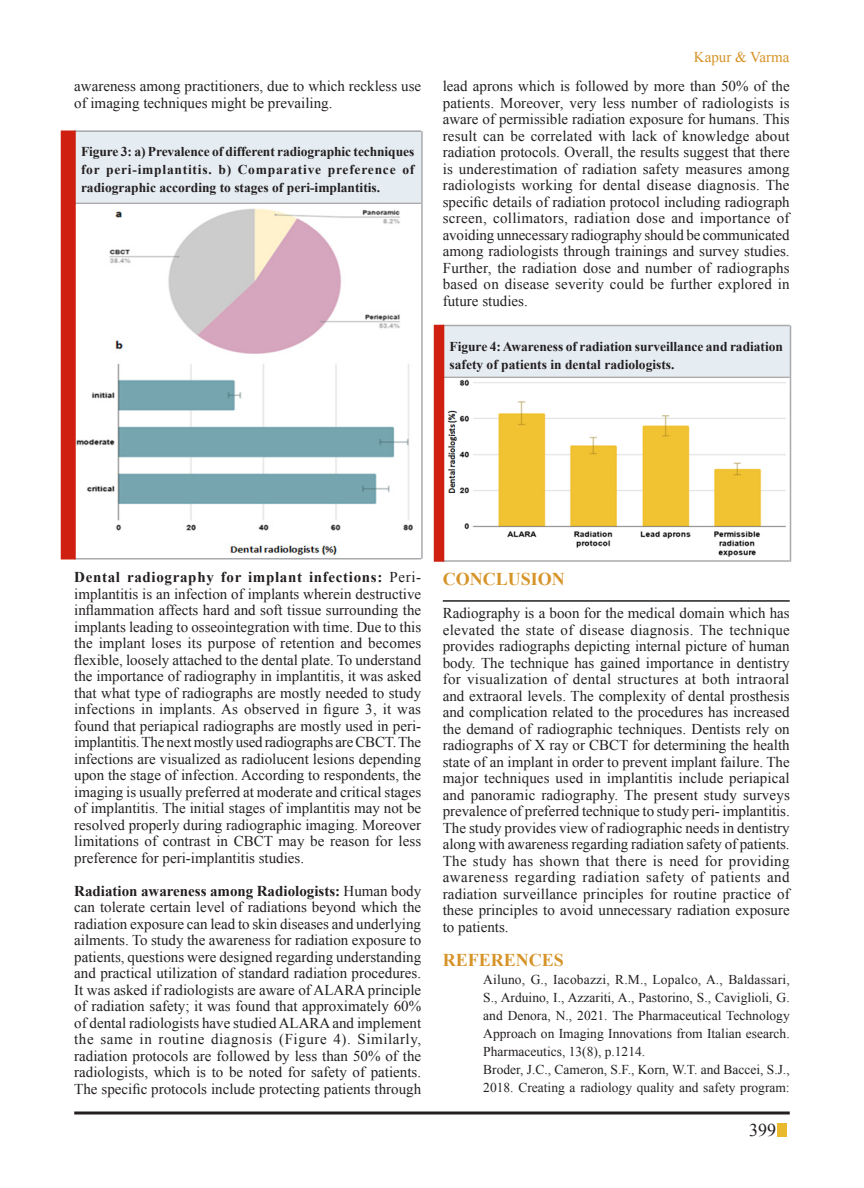
<style>
.page{position:relative;width:864px;height:1188px;background:#fff}
.page>*{position:absolute;margin:0;border:0;box-sizing:border-box;transform-origin:0 0}
.Body_text{font:700 18px "Times New Roman";color:#d69429}
.References{font:700 18px "Times New Roman";color:#d69429}
.t1{font:18px "Times New Roman";color:#231f20}
.Body_text-2{font:15px/16.5px "Times New Roman";color:#231f20;text-align:justify}
.Body_text-3{font:15px "Times New Roman";color:#d69429}
.References-2{font:13.5px/18px "Times New Roman";color:#231f20;text-align:justify}
.Body_text-4{font:700 13.5px/18px "Times New Roman";color:#231f20;text-align:justify}
.s1{font-weight:700}
</style>
<div class="page">
<div style="left:777px;top:1124px;width:10px;height:13px;background:#eaba2e"></div>
<hr style="left:74px;top:1112px;width:716px;height:2px;background:#231f20">
<img style="left:76px;top:208px;width:337px;height:348px">
<div style="left:74px;top:130px;width:347px;height:72px;background:#e5ecf2"></div>
<hr style="left:74px;top:130px;width:347px;height:2px;background:#a8aaad">
<hr style="left:74px;top:202px;width:347px;height:2px;background:#a8aaad">
<hr style="left:74px;top:558px;width:347px;height:2px;background:#a8aaad">
<hr style="left:421px;top:131px;width:2px;height:428px;background:#a8aaad">
<div style="left:61px;top:130px;width:15px;height:429px;background:#ce1f10"></div>
<img style="left:444px;top:378px;width:346px;height:182px">
<div style="left:443px;top:326px;width:347px;height:50px;background:#e5ecf2"></div>
<hr style="left:443px;top:325px;width:347px;height:1px;background:#a8aaad">
<hr style="left:443px;top:376px;width:347px;height:2px;background:#a8aaad">
<hr style="left:443px;top:560px;width:347px;height:2px;background:#a8aaad">
<hr style="left:790px;top:326px;width:1px;height:236px;background:#a8aaad">
<div style="left:434px;top:325px;width:10px;height:237px;background:#ce1f10"></div>
<hr style="left:443px;top:600px;width:347px;height:2px;background:#231f20">
<p class="Body_text-2" style="left:74px;top:78px;width:348px">awareness among practitioners, due to which reckless use of imaging techniques might be prevailing.</p>
<p class="Body_text-4" style="left:81px;top:142px;width:335px">Figure 3: a) Prevalence of different radiographic techniques for peri-implantitis. b) Comparative preference of radiographic according to stages of peri-implantitis.</p>
<p class="Body_text-3" style="left:694px;top:47px;width:97px">Kapur &amp; Varma</p>
<p class="Body_text-2" style="left:443px;top:78px;width:350px">lead aprons which is followed by more than 50% of the patients. Moreover, very less number of radiologists is aware of permissible radiation exposure for humans. This result can be correlated with lack of knowledge about radiation protocols. Overall, the results suggest that there is underestimation of radiation safety measures among radiologists working for dental disease diagnosis. The specific details of radiation protocol including radiograph screen, collimators, radiation dose and importance of avoiding unnecessary radiography should be communicated among radiologists through trainings and survey studies.<br>Further, the radiation dose and number of radiographs based on disease severity could be further explored in future studies.</p>
<p class="Body_text-4" style="left:450px;top:337px;width:335px">Figure 4: Awareness of radiation surveillance and radiation safety of patients in dental radiologists.</p>
<p class="Body_text-2" style="left:74px;top:569px;width:349px"><span class="s1">Dental radiography for implant infections:</span> Peri&shy;implantitis is an infection of implants wherein destructive inflammation affects hard and soft tissue surrounding the implants leading to osseointegration with time. Due to this the implant loses its purpose of retention and becomes flexible, loosely attached to the dental plate. To understand the importance of radiography in implantitis, it was asked that what type of radiographs are mostly needed to study infections in implants. As observed in figure 3, it was found that periapical radiographs are mostly used in peri&shy;implantitis. The next mostly used radiographs are CBCT. The infections are visualized as radiolucent lesions depending upon the stage of infection. According to respondents, the imaging is usually preferred at moderate and critical stages of implantitis. The initial stages of implantitis may not be resolved properly during radiographic imaging. Moreover limitations of contrast in CBCT may be reason for less preference for peri-implantitis studies.</p>
<p class="Body_text-2" style="left:74px;top:882px;width:348px"><span class="s1">Radiation awareness among Radiologists:</span> Human body can tolerate certain level of radiations beyond which the radiation exposure can lead to skin diseases and underlying ailments. To study the awareness for radiation exposure to patients, questions were designed regarding understanding and practical utilization of standard radiation procedures.<br>It was asked if radiologists are aware of ALA</p>
<p class="Body_text-2" style="left:74px;top:981px;width:348px;text-indent:270px">RA principle of radiation safety; it was found that approximately 60% of dental radiologists have studied ALA</p>
<p class="Body_text-2" style="left:74px;top:1014px;width:348px;text-indent:235px">RA and implement the same in routine diagnosis (Figure 4). Similarly, radiation protocols are followed by less than 50% of the radiologists, which is to be noted for safety of patients.<br>The specific protocols include protecting patients through</p>
<p class="Body_text" style="left:443px;top:567px;width:124px">CONCLUSION</p>
<p class="Body_text-2" style="left:443px;top:605px;width:350px;text-align:left">Radiography is a boon for the medical domain which has elevated the state of disease diagnosis. The technique provides radiographs depicting internal picture of human body. The technique has gained importance in dentistry for visualization of dental structures at both intraoral and extraoral levels. The complexity of dental prosthesis and complication related to the procedures has increased the demand of radiographic techniques. Dentists rely on radiographs of X ray or CBCT for determining the health state of an implant in order to prevent implant failure. The major techniques used in implantitis include periapical and panoramic radiography. The present study surveys prevalence of preferred technique to study peri- implantitis.<br>The study provides view of radiographic needs in dentistry along with awareness regarding radiation safety of patients.<br>The study has shown that there is need for providing awareness regarding radiation safety of patients and radiation surveillance principles for routine practice of these principles to avoid unnecessary radiation exposure to patients.</p>
<p class="References" style="left:443px;top:948px;width:123px">REFERENCES</p>
<p class="References-2" style="left:443px;top:970px;width:27px">A</p>
<p class="References-2" style="left:483px;top:970px;width:308px;text-indent:10px">iluno, G., Iacobazzi, R.M., Lopalco, A., Baldassari, S., Arduino, I., Azzariti, A., Pastorino, S., Caviglioli, G. and Denora, N., 2021. The Pharmaceutical Technology Approach on Imaging Innovations from Italian esearch.<br>Pharmaceutics, 13(8), p.1214.</p>
<p class="References-2" style="left:483px;top:1060px;width:308px">Broder, J.C., Cameron, S.F., Korn, W.T. and Baccei, S.J.,<br>2018. Creating a radiology quality and safety program:</p>
<p class="t1" style="left:749px;top:1118px;width:28px">399</p>
</div>
